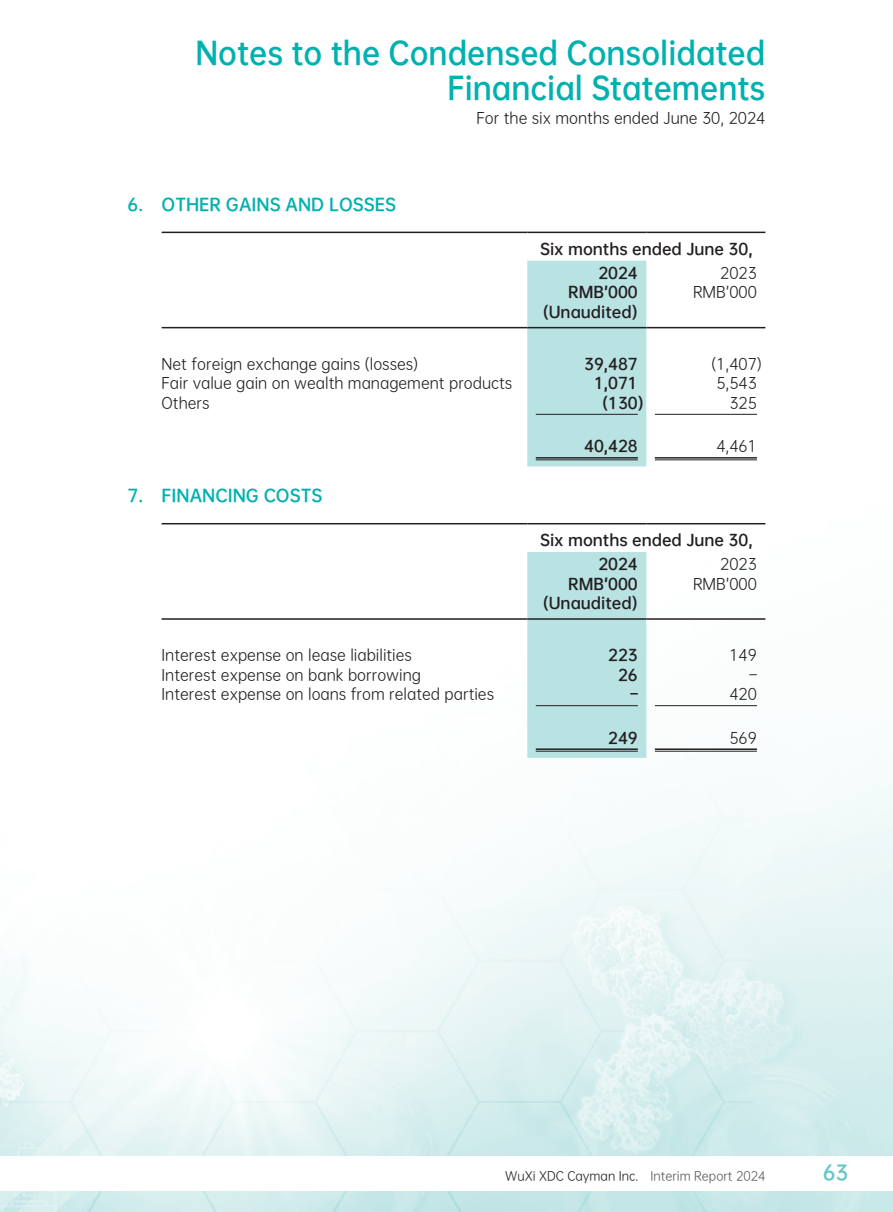
<style>
.page{position:relative;width:893px;height:1212px;background:#fff}
.page>*{position:absolute;margin:0;border:0;box-sizing:border-box;transform-origin:0 0}
.t1{font:30px/34.5px "OPPO Sans B";color:#00b1b0;text-align:right;scale:.95 1}
.t2{font:19.5px "OPPO Sans B";color:#64c7c7}
._01_H1{font:16.5px "OPPO Sans B";color:#00b1b0}
._50_Table_txt{font:15px "OPPO Sans R";color:#231f20}
._50_Table_txt-2{font:15px "OPPO Sans B";color:#231f20}
.t3{font:12px "OPPO Sans R";color:#231f20}
.s1{color:#57585a}
</style>
<div class="page">
<img style="left:0;top:231px;width:893px;height:981px">
<div style="left:0;top:1156px;width:893px;height:34px;background:#fff"></div>
<div style="left:527px;top:261px;width:119px;height:205px;background:#b9e2e3"></div>
<hr style="left:162px;top:232px;width:365px;height:1px;background:#231f20">
<hr style="left:527px;top:232px;width:119px;height:1px;background:#231f20">
<hr style="left:646px;top:232px;width:119px;height:1px;background:#231f20">
<hr style="left:162px;top:327px;width:365px;height:1px;background:#231f20">
<hr style="left:527px;top:327px;width:119px;height:1px;background:#231f20">
<hr style="left:646px;top:327px;width:119px;height:1px;background:#231f20">
<hr style="left:536px;top:414px;width:102px;height:1px;background:#231f20">
<hr style="left:655px;top:414px;width:102px;height:1px;background:#231f20">
<hr style="left:536px;top:457px;width:102px;height:2px;background:#231f20">
<hr style="left:536px;top:460px;width:102px;height:1px;background:#231f20">
<hr style="left:655px;top:457px;width:102px;height:2px;background:#231f20">
<hr style="left:655px;top:460px;width:102px;height:1px;background:#231f20">
<div style="left:527px;top:552px;width:119px;height:206px;background:#b9e2e3"></div>
<hr style="left:162px;top:523px;width:365px;height:1px;background:#231f20">
<hr style="left:527px;top:523px;width:119px;height:1px;background:#231f20">
<hr style="left:646px;top:523px;width:119px;height:1px;background:#231f20">
<hr style="left:162px;top:618px;width:365px;height:2px;background:#231f20">
<hr style="left:527px;top:618px;width:119px;height:2px;background:#231f20">
<hr style="left:646px;top:618px;width:119px;height:2px;background:#231f20">
<hr style="left:536px;top:705px;width:102px;height:1px;background:#231f20">
<hr style="left:655px;top:705px;width:102px;height:1px;background:#231f20">
<hr style="left:536px;top:748px;width:102px;height:2px;background:#231f20">
<hr style="left:536px;top:751px;width:102px;height:1px;background:#231f20">
<hr style="left:655px;top:748px;width:102px;height:2px;background:#231f20">
<hr style="left:655px;top:751px;width:102px;height:1px;background:#231f20">
<h1 class="t1" style="left:195px;top:33px;width:601px">Notes to the Condensed Consolidated<br>Financial Statements</h1>
<p class="_50_Table_txt" style="left:477px;top:106px;width:290px">For the six months ended June 30, 2024</p>
<p class="_01_H1" style="left:128px;top:190px;width:270px">6. OTHER GAINS AND LOSSES</p>
<p class="_50_Table_txt-2" style="left:540px;top:236px;width:214px">Six months ended June 30,</p>
<p class="_50_Table_txt-2" style="left:598px;top:260px;width:41px">2024</p>
<p class="_50_Table_txt" style="left:720px;top:261px;width:38px">2023</p>
<p class="_50_Table_txt-2" style="left:568px;top:279px;width:71px">RMB’000</p>
<p class="_50_Table_txt" style="left:693px;top:280px;width:65px">RMB’000</p>
<p class="_50_Table_txt-2" style="left:543px;top:299px;width:97px">(Unaudited)</p>
<p class="_50_Table_txt" style="left:162px;top:352px;width:258px">Net foreign exchange gains (losses)</p>
<p class="_50_Table_txt-2" style="left:584px;top:351px;width:55px">39,487</p>
<p class="_50_Table_txt" style="left:711px;top:352px;width:53px">(1,407)</p>
<p class="_50_Table_txt" style="left:162px;top:371px;width:352px">Fair value gain on wealth management products</p>
<p class="_50_Table_txt-2" style="left:594px;top:370px;width:45px">1,071</p>
<p class="_50_Table_txt" style="left:716px;top:371px;width:42px">5,543</p>
<p class="_50_Table_txt" style="left:162px;top:391px;width:50px">Others</p>
<p class="_50_Table_txt-2" style="left:602px;top:390px;width:43px">(130)</p>
<p class="_50_Table_txt" style="left:729px;top:391px;width:29px">325</p>
<p class="_50_Table_txt-2" style="left:584px;top:433px;width:55px">40,428</p>
<p class="_50_Table_txt" style="left:716px;top:434px;width:42px">4,461</p>
<p class="_01_H1" style="left:128px;top:481px;width:196px">7. FINANCING COSTS</p>
<p class="_50_Table_txt-2" style="left:540px;top:527px;width:214px">Six months ended June 30,</p>
<p class="_50_Table_txt-2" style="left:598px;top:551px;width:41px">2024</p>
<p class="_50_Table_txt" style="left:720px;top:552px;width:38px">2023</p>
<p class="_50_Table_txt-2" style="left:568px;top:571px;width:71px">RMB’000</p>
<p class="_50_Table_txt" style="left:693px;top:572px;width:65px">RMB’000</p>
<p class="_50_Table_txt-2" style="left:543px;top:590px;width:97px">(Unaudited)</p>
<p class="_50_Table_txt" style="left:162px;top:643px;width:252px">Interest expense on lease liabilities</p>
<p class="_50_Table_txt-2" style="left:608px;top:642px;width:31px">223</p>
<p class="_50_Table_txt" style="left:729px;top:643px;width:29px">149</p>
<p class="_50_Table_txt" style="left:162px;top:663px;width:261px">Interest expense on bank borrowing</p>
<p class="_50_Table_txt-2" style="left:618px;top:662px;width:21px">26</p>
<p class="_50_Table_txt" style="left:749px;top:663px;width:9px">–</p>
<p class="_50_Table_txt" style="left:162px;top:682px;width:334px">Interest expense on loans from related parties</p>
<p class="_50_Table_txt-2" style="left:630px;top:681px;width:9px">–</p>
<p class="_50_Table_txt" style="left:729px;top:682px;width:29px">420</p>
<p class="_50_Table_txt-2" style="left:608px;top:725px;width:31px">249</p>
<p class="_50_Table_txt" style="left:729px;top:726px;width:29px">569</p>
<p class="t3" style="left:505px;top:1166px;width:262px">WuXi XDC Cayman Inc. <span class="s1">Interim Report 2024</span></p>
<h2 class="t2" style="left:823px;top:1156px;width:27px">63</h2>
</div>
